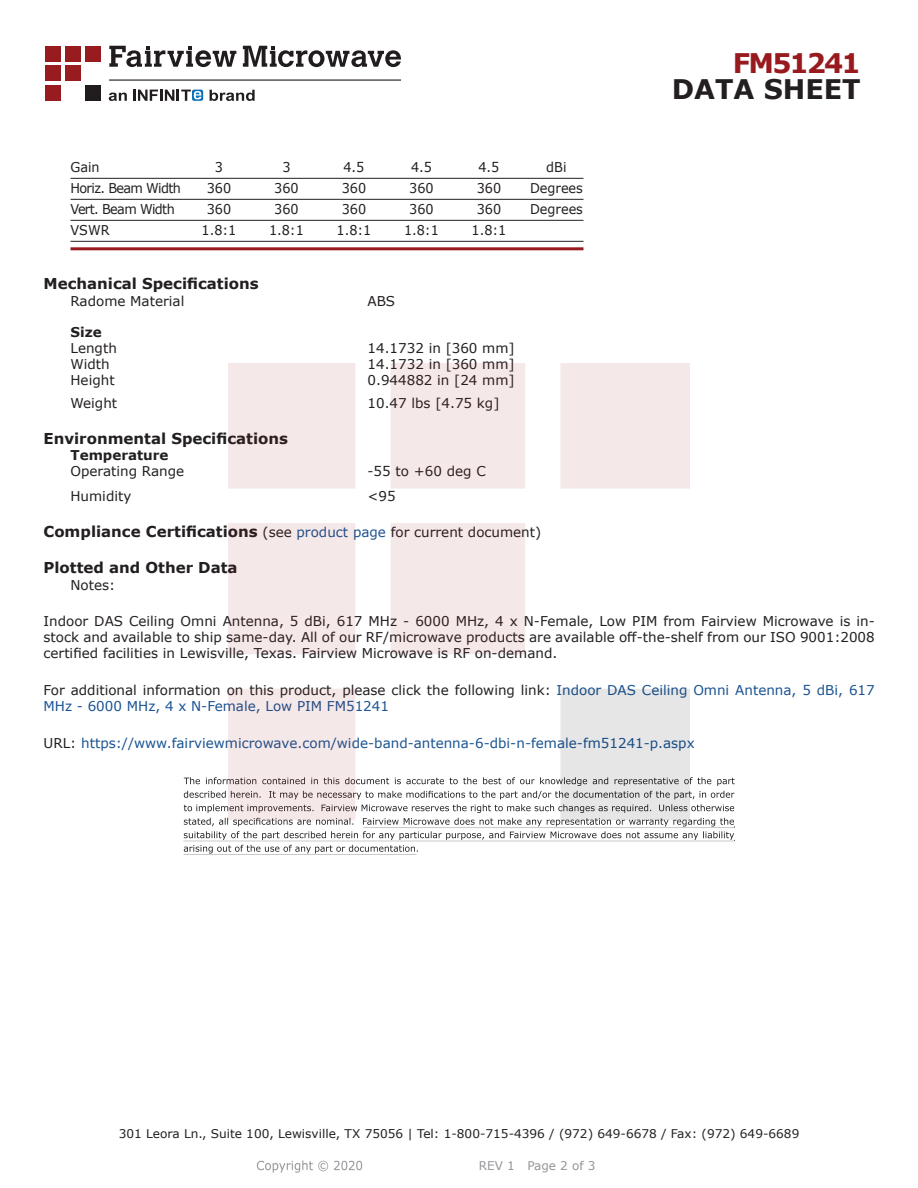
<style>
.page{position:relative;width:918px;height:1188px;background:#fff}
.page>*{position:absolute;margin:0;border:0;box-sizing:border-box;transform-origin:0 0}
.t1{font:700 27px "Verdana";color:#231f20}
.FM{font:700 27px "Verdana";letter-spacing:-.07em;color:#981a1e}
.Head1_for_Compliance{font:700 15px "Verdana";color:#231f20}
.Head1{font:700 15px "Verdana";color:#231f20}
.Web_Description_Para{font:13.5px/16.2px "Verdana";color:#231f20;text-align:justify}
.Specs_Para{font:13.5px "Verdana";color:#231f20}
.Web_Description_Para-2{font:13.5px/16.2px "Verdana";color:#1a5392}
.Table_Body_Frequency{font:13.5px "Verdana";color:#231f20;scale:.95 1}
.URL_para{font:13.5px "Verdana";color:#1a5392}
.Table_Body_Frequency-2{font:13.5px "Verdana";letter-spacing:-.05em;color:#231f20;scale:.95 1}
.Head2_after_Head1{font:700 13.5px "Verdana";color:#231f20}
.Head2{font:700 13.5px "Verdana";color:#231f20}
.t2{font:12px "Verdana";color:#231f20}
.REV_Info{font:12px "Verdana";color:#939598}
.s1{font-weight:400;font-size:13.5px}
.s2{font-weight:400;font-size:13.5px;color:#1a5392}
.s3{color:#231f20}
</style>
<div class="page">
<hr style="left:70px;top:178px;width:514px;height:1px;background:#231f20">
<hr style="left:70px;top:199px;width:514px;height:1px;background:#231f20">
<hr style="left:70px;top:220px;width:514px;height:1px;background:#231f20">
<hr style="left:70px;top:241px;width:514px;height:1px;background:#231f20">
<hr style="left:70px;top:247px;width:513px;height:3px;background:#981a1e">
<svg style="left:184px;top:777px;width:551px;height:77px"></svg>
<hr style="left:363px;top:827px;width:372px;height:1px;background:#231f20">
<hr style="left:183px;top:841px;width:551px;height:1px;background:#231f20">
<hr style="left:184px;top:854px;width:233px;height:1px;background:#231f20">
<img style="left:257px;top:1160px;width:106px;height:13px">
<img style="left:228px;top:364px;width:462px;height:456px">
<div style="left:45px;top:46px;width:16px;height:15px;background:#971b1f"></div>
<div style="left:65px;top:66px;width:16px;height:15px;background:#971b1f"></div>
<div style="left:85px;top:85px;width:16px;height:16px;background:#211d1e"></div>
<div style="left:45px;top:85px;width:16px;height:16px;background:#971b1f"></div>
<div style="left:85px;top:46px;width:16px;height:15px;background:#971b1f"></div>
<div style="left:45px;top:66px;width:16px;height:15px;background:#971b1f"></div>
<div style="left:65px;top:46px;width:16px;height:15px;background:#971b1f"></div>
<svg style="left:109px;top:46px;width:292px;height:21px"></svg>
<svg style="left:192px;top:90px;width:11px;height:11px"></svg>
<svg style="left:133px;top:90px;width:68px;height:11px"></svg>
<svg style="left:210px;top:90px;width:45px;height:11px"></svg>
<svg style="left:109px;top:93px;width:18px;height:8px"></svg>
<hr style="left:109px;top:80px;width:292px;height:1px;background:#211d1e">
<p class="Table_Body_Frequency" style="left:70px;top:158px;width:32px">Gain</p>
<p class="Table_Body_Frequency" style="left:215px;top:158px;width:10px">3</p>
<p class="Table_Body_Frequency" style="left:282px;top:158px;width:10px">3</p>
<p class="Table_Body_Frequency" style="left:344px;top:158px;width:24px">4.5</p>
<p class="Table_Body_Frequency" style="left:411px;top:158px;width:24px">4.5</p>
<p class="Table_Body_Frequency" style="left:479px;top:158px;width:24px">4.5</p>
<p class="Table_Body_Frequency" style="left:546px;top:158px;width:23px">dBi</p>
<p class="Table_Body_Frequency-2" style="left:70px;top:179px;width:118px">Horiz. Beam Width</p>
<p class="Table_Body_Frequency" style="left:207px;top:179px;width:27px">360</p>
<p class="Table_Body_Frequency" style="left:274px;top:179px;width:27px">360</p>
<p class="Table_Body_Frequency" style="left:342px;top:179px;width:27px">360</p>
<p class="Table_Body_Frequency" style="left:409px;top:179px;width:27px">360</p>
<p class="Table_Body_Frequency" style="left:477px;top:179px;width:27px">360</p>
<p class="Table_Body_Frequency" style="left:530px;top:179px;width:57px">Degrees</p>
<p class="Table_Body_Frequency-2" style="left:70px;top:200px;width:111px">Vert. Beam Width</p>
<p class="Table_Body_Frequency" style="left:207px;top:200px;width:27px">360</p>
<p class="Table_Body_Frequency" style="left:274px;top:200px;width:27px">360</p>
<p class="Table_Body_Frequency" style="left:342px;top:200px;width:27px">360</p>
<p class="Table_Body_Frequency" style="left:409px;top:200px;width:27px">360</p>
<p class="Table_Body_Frequency" style="left:477px;top:200px;width:27px">360</p>
<p class="Table_Body_Frequency" style="left:530px;top:200px;width:57px">Degrees</p>
<p class="Table_Body_Frequency" style="left:70px;top:221px;width:43px">VSWR</p>
<p class="Table_Body_Frequency" style="left:202px;top:221px;width:38px">1.8:1</p>
<p class="Table_Body_Frequency" style="left:269px;top:221px;width:38px">1.8:1</p>
<p class="Table_Body_Frequency" style="left:337px;top:221px;width:38px">1.8:1</p>
<p class="Table_Body_Frequency" style="left:404px;top:221px;width:38px">1.8:1</p>
<p class="Table_Body_Frequency" style="left:472px;top:221px;width:38px">1.8:1</p>
<p class="FM" style="left:733px;top:44px;width:129px">FM51241</p>
<p class="t1" style="left:672px;top:70px;width:191px">DATA SHEET</p>
<p class="Head1" style="left:44px;top:273px;width:217px">Mechanical Specifications</p>
<p class="Specs_Para" style="left:70px;top:291px;width:115px">Radome Material</p>
<p class="Specs_Para" style="left:368px;top:291px;width:29px">ABS</p>
<p class="Head2" style="left:70px;top:322px;width:33px">Size</p>
<p class="Specs_Para" style="left:70px;top:339px;width:48px">Length</p>
<p class="Specs_Para" style="left:368px;top:339px;width:149px">14.1732 in [360 mm]</p>
<p class="Specs_Para" style="left:70px;top:355px;width:41px">Width</p>
<p class="Specs_Para" style="left:368px;top:355px;width:149px">14.1732 in [360 mm]</p>
<p class="Specs_Para" style="left:70px;top:371px;width:46px">Height</p>
<p class="Specs_Para" style="left:368px;top:371px;width:149px">0.944882 in [24 mm]</p>
<p class="Specs_Para" style="left:70px;top:394px;width:48px">Weight</p>
<p class="Specs_Para" style="left:368px;top:394px;width:133px">10.47 lbs [4.75 kg]</p>
<p class="Head1" style="left:44px;top:428px;width:246px">Environmental Specifications</p>
<p class="Head2_after_Head1" style="left:70px;top:446px;width:100px">Temperature</p>
<p class="Specs_Para" style="left:70px;top:462px;width:115px">Operating Range</p>
<p class="Specs_Para" style="left:368px;top:462px;width:120px">-55 to +60 deg C</p>
<p class="Specs_Para" style="left:70px;top:487px;width:62px">Humidity</p>
<p class="Specs_Para" style="left:368px;top:487px;width:30px">&lt;95</p>
<p class="Head1_for_Compliance" style="left:44px;top:521px;width:499px">Compliance Certifications <span class="s1">(see</span> <span class="s2">product page</span> <span class="s1">for current document)</span></p>
<p class="Head1_for_Compliance" style="left:44px;top:557px;width:196px">Plotted and Other Data</p>
<p class="Specs_Para" style="left:70px;top:575px;width:46px">Notes:</p>
<p class="Web_Description_Para" style="left:44px;top:613px;width:833px">Indoor DAS Ceiling Omni Antenna, 5 dBi, 617 MHz - 6000 MHz, 4 x N-Female, Low PIM from Fairview Microwave is in&shy;stock and available to ship same-day. All of our RF/microwave products are available off-the-shelf from our ISO 9001:2008 certified facilities in Lewisville, Texas. Fairview Microwave is RF on-demand.</p>
<p class="Web_Description_Para-2" style="left:44px;top:682px;width:833px"><span class="s3">For additional information on this product, please click the following link:</span> Indoor DAS Ceiling Omni Antenna, 5 dBi, 617<br>MHz - 6000 MHz, 4 x N-Female, Low PIM FM51241</p>
<p class="URL_para" style="left:44px;top:733px;width:653px"><span class="s3">URL:</span> https://www.fairviewmicrowave.com/wide-band-antenna-6-dbi-n-female-fm51241-p.aspx</p>
<p class="t2" style="left:119px;top:1125px;width:682px">301 Leora Ln., Suite 100, Lewisville, TX 75056 | Tel: 1-800-715-4396 / (972) 649-6678 / Fax: (972) 649-6689</p>
<p class="REV_Info" style="left:479px;top:1157px;width:118px">REV 1 Page 2 of 3</p>
</div>
